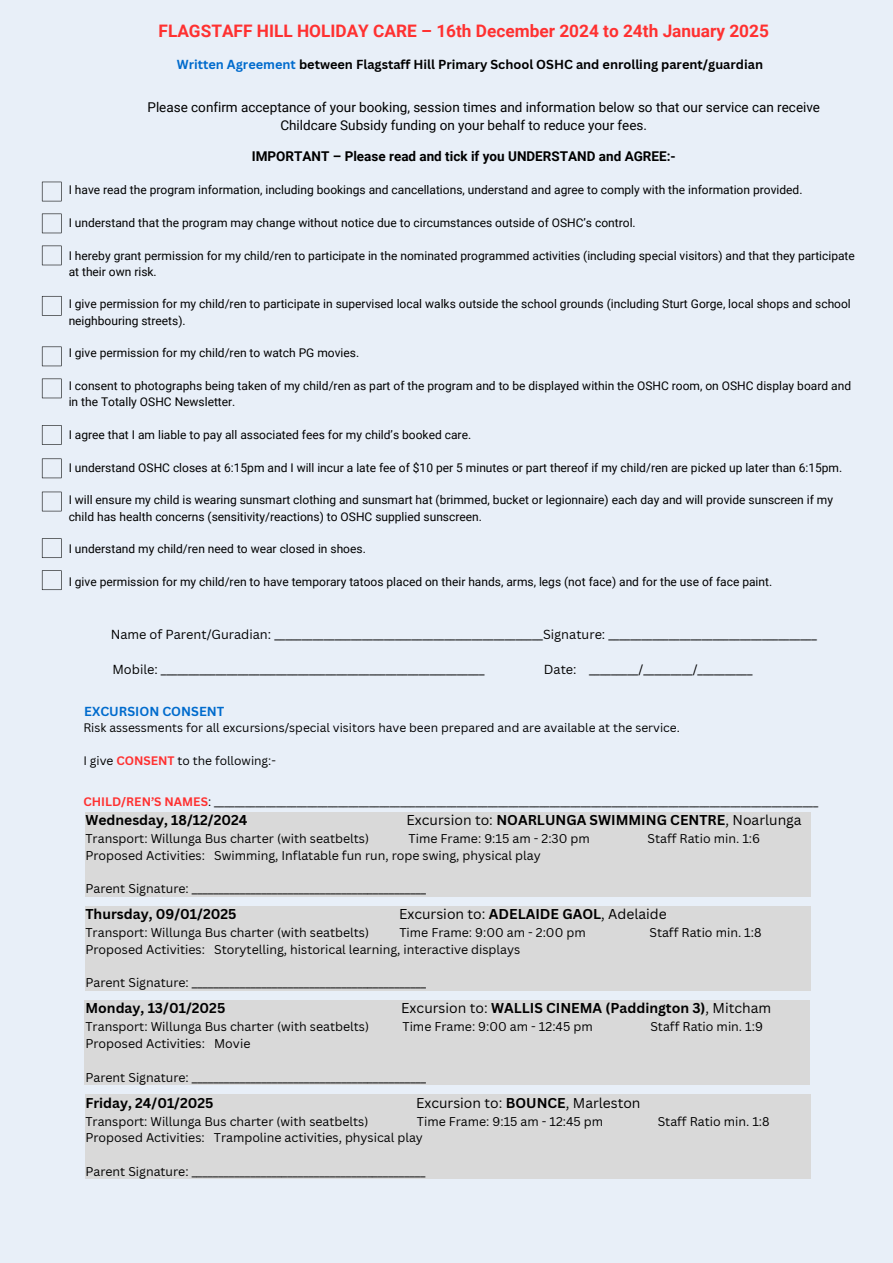
<style>
.page{position:relative;width:893px;height:1263px;background:#e8eff8}
.page>*{position:absolute;margin:0;border:0;box-sizing:border-box;transform-origin:0 0}
.t1{font:700 17.25px "Roboto";color:#ff3131}
.t2{font:700 13.88px "Canva Sans";color:#000}
.t3{font:13.88px "Canva Sans";color:#000}
.t4{font:13.5px/18.6px "Roboto";color:#000}
.t5{font:700 13.5px "Roboto";color:#000}
.t6{font:12.75px "Canva Sans";color:#000}
.t7{font:700 12.75px "Canva Sans";color:#000}
.t8{font:700 12.75px "Canva Sans";color:#006bcd}
.t9{font:12.38px "Canva Sans";color:#000}
.t10{font:12px/16.4px "Roboto";color:#000}
.t11{font:12px "Canva Sans";color:#000}
.s1{color:#006bcd}
.s2{font-weight:700;color:#ff3131}
.s3{font-weight:400}
.s4{font-weight:700}
</style>
<div class="page">
<svg style="left:42px;top:182px;width:20px;height:19px"></svg>
<svg style="left:42px;top:214px;width:20px;height:19px"></svg>
<svg style="left:42px;top:246px;width:20px;height:19px"></svg>
<svg style="left:42px;top:296px;width:20px;height:20px"></svg>
<svg style="left:42px;top:347px;width:20px;height:19px"></svg>
<svg style="left:42px;top:379px;width:20px;height:19px"></svg>
<svg style="left:42px;top:425px;width:20px;height:20px"></svg>
<svg style="left:42px;top:458px;width:20px;height:20px"></svg>
<svg style="left:42px;top:492px;width:20px;height:19px"></svg>
<svg style="left:42px;top:538px;width:20px;height:20px"></svg>
<div style="left:85px;top:812px;width:726px;height:84px;background:#d9d9d9"></div>
<div style="left:85px;top:1094px;width:726px;height:84px;background:#d9d9d9"></div>
<div style="left:85px;top:906px;width:726px;height:85px;background:#d9d9d9"></div>
<div style="left:84px;top:1000px;width:725px;height:84px;background:#d9d9d9"></div>
<svg style="left:42px;top:570px;width:20px;height:20px"></svg>
<p class="t1" style="left:159px;top:21px;width:612px">FLAGSTAFF HILL HOLIDAY CARE – 16th December 2024 to 24th January 2025</p>
<p class="t7" style="left:177px;top:56px;width:588px"><span class="s1">Written Agreement</span> between Flagstaff Hill Primary School OSHC and enrolling parent/guardian</p>
<p class="t4" style="left:280px;top:98px;width:541px;text-indent:-133px">Please confirm acceptance of your booking, session times and information below so that our service can receive<br>Childcare Subsidy funding on your behalf to reduce your fees.</p>
<p class="t5" style="left:252px;top:149px;width:425px">IMPORTANT – Please read and tick if you UNDERSTAND and AGREE:-</p>
<p class="t10" style="left:69px;top:182px;width:735px">I have read the program information, including bookings and cancellations, understand and agree to comply with the information provided.</p>
<p class="t10" style="left:69px;top:215px;width:568px">I understand that the program may change without notice due to circumstances outside of OSHC’s control.</p>
<p class="t10" style="left:69px;top:247px;width:787px">I hereby grant permission for my child/ren to participate in the nominated programmed activities (including special visitors) and that they participate at their own risk.</p>
<p class="t10" style="left:69px;top:296px;width:783px">I give permission for my child/ren to participate in supervised local walks outside the school grounds (including Sturt Gorge, local shops and school neighbouring streets).</p>
<p class="t10" style="left:69px;top:345px;width:292px">I give permission for my child/ren to watch PG movies.</p>
<p class="t10" style="left:69px;top:378px;width:784px">I consent to photographs being taken of my child/ren as part of the program and to be displayed within the OSHC room, on OSHC display board and in the Totally OSHC Newsletter.</p>
<p class="t10" style="left:69px;top:427px;width:404px">I agree that I am liable to pay all associated fees for my child’s booked care.</p>
<h1 class="t10" style="left:69px;top:459px;width:775px">I understand OSHC closes at 6:15pm and I will incur a late fee of $10 per 5 minutes or part thereof if my child/ren are picked up later than 6:15pm.</h1>
<h2 class="t10" style="left:69px;top:492px;width:766px">I will ensure my child is wearing sunsmart clothing and sunsmart hat (brimmed, bucket or legionnaire) each day and will provide sunscreen if my child has health concerns (sensitivity/reactions) to OSHC supplied sunscreen.</h2>
<h3 class="t10" style="left:69px;top:541px;width:299px">I understand my child/ren need to wear closed in shoes.</h3>
<h2 class="t10" style="left:69px;top:573px;width:705px">I give permission for my child/ren to have temporary tatoos placed on their hands, arms, legs (not face) and for the use of face paint.</h2>
<p class="t6" style="left:111px;top:625px;width:707px">Name of Parent/Guradian: _________________________________________________Signature: ______________________________________</p>
<p class="t6" style="left:112px;top:660px;width:373px">Mobile: ___________________________________________________________</p>
<p class="t6" style="left:544px;top:660px;width:210px">Date: _________/_________/__________</p>
<p class="t8" style="left:84px;top:702px;width:141px">EXCURSION CONSENT</p>
<p class="t11" style="left:83px;top:719px;width:598px">Risk assessments for all excursions/special visitors have been prepared and are available at the service.</p>
<p class="t11" style="left:83px;top:752px;width:194px">I give <span class="s2">CONSENT</span> to the following:-</p>
<p class="t11" style="left:83px;top:793px;width:736px"><span class="s2">CHILD/REN’S NAMES</span>: _____________________________________________________________________________________________________________________</p>
<h3 class="t2" style="left:85px;top:810px;width:164px">Wednesday, 18/12/2024</h3>
<h3 class="t2" style="left:406px;top:810px;width:397px"><span class="s3">Excursion to:</span> NOARLUNGA SWIMMING CENTRE<span class="s3">, Noarlunga</span></h3>
<h3 class="t9" style="left:85px;top:829px;width:285px">Transport: Willunga Bus charter (with seatbelts)</h3>
<h3 class="t9" style="left:408px;top:829px;width:183px">Time Frame: 9:15 am - 2:30 pm</h3>
<h3 class="t9" style="left:647px;top:829px;width:114px">Staff Ratio min. 1:6</h3>
<h3 class="t9" style="left:85px;top:846px;width:457px">Proposed Activities: Swimming, Inflatable fun run, rope swing, physical play</h3>
<p class="t9" style="left:85px;top:880px;width:342px">Parent Signature: ____________________________________________</p>
<p class="t2" style="left:85px;top:904px;width:153px">Thursday, 09/01/2025</p>
<p class="t3" style="left:399px;top:904px;width:269px">Excursion to: <span class="s4">ADELAIDE GAOL</span>, Adelaide</p>
<p class="t9" style="left:85px;top:923px;width:285px">Transport: Willunga Bus charter (with seatbelts)</p>
<p class="t9" style="left:399px;top:923px;width:188px">Time Frame: 9:00 am - 2:00 pm</p>
<p class="t9" style="left:649px;top:923px;width:114px">Staff Ratio min. 1:8</p>
<p class="t9" style="left:85px;top:940px;width:436px">Proposed Activities: Storytelling, historical learning, interactive displays</p>
<p class="t9" style="left:85px;top:974px;width:342px">Parent Signature: ____________________________________________</p>
<p class="t2" style="left:85px;top:998px;width:141px">Monday, 13/01/2025</p>
<p class="t2" style="left:401px;top:998px;width:371px"><span class="s3">Excursion to:</span> WALLIS CINEMA (Paddington 3)<span class="s3">, Mitcham</span></p>
<p class="t9" style="left:85px;top:1018px;width:285px">Transport: Willunga Bus charter (with seatbelts)</p>
<p class="t9" style="left:402px;top:1018px;width:192px">Time Frame: 9:00 am - 12:45 pm</p>
<p class="t9" style="left:650px;top:1018px;width:114px">Staff Ratio min. 1:9</p>
<p class="t9" style="left:85px;top:1034px;width:166px">Proposed Activities: Movie</p>
<h3 class="t9" style="left:85px;top:1068px;width:342px">Parent Signature: ____________________________________________</h3>
<p class="t2" style="left:85px;top:1093px;width:130px">Friday, 24/01/2025</p>
<p class="t3" style="left:416px;top:1093px;width:226px">Excursion to: <span class="s4">BOUNCE</span>, Marleston</p>
<p class="t9" style="left:85px;top:1112px;width:284px">Transport: Willunga Bus charter (with seatbelts)</p>
<p class="t9" style="left:417px;top:1112px;width:188px">Time Frame: 9:15 am - 12:45 pm</p>
<p class="t9" style="left:658px;top:1112px;width:113px">Staff Ratio min. 1:8</p>
<p class="t9" style="left:85px;top:1129px;width:339px">Proposed Activities: Trampoline activities, physical play</p>
<p class="t9" style="left:85px;top:1163px;width:341px">Parent Signature: ____________________________________________</p>
</div>
